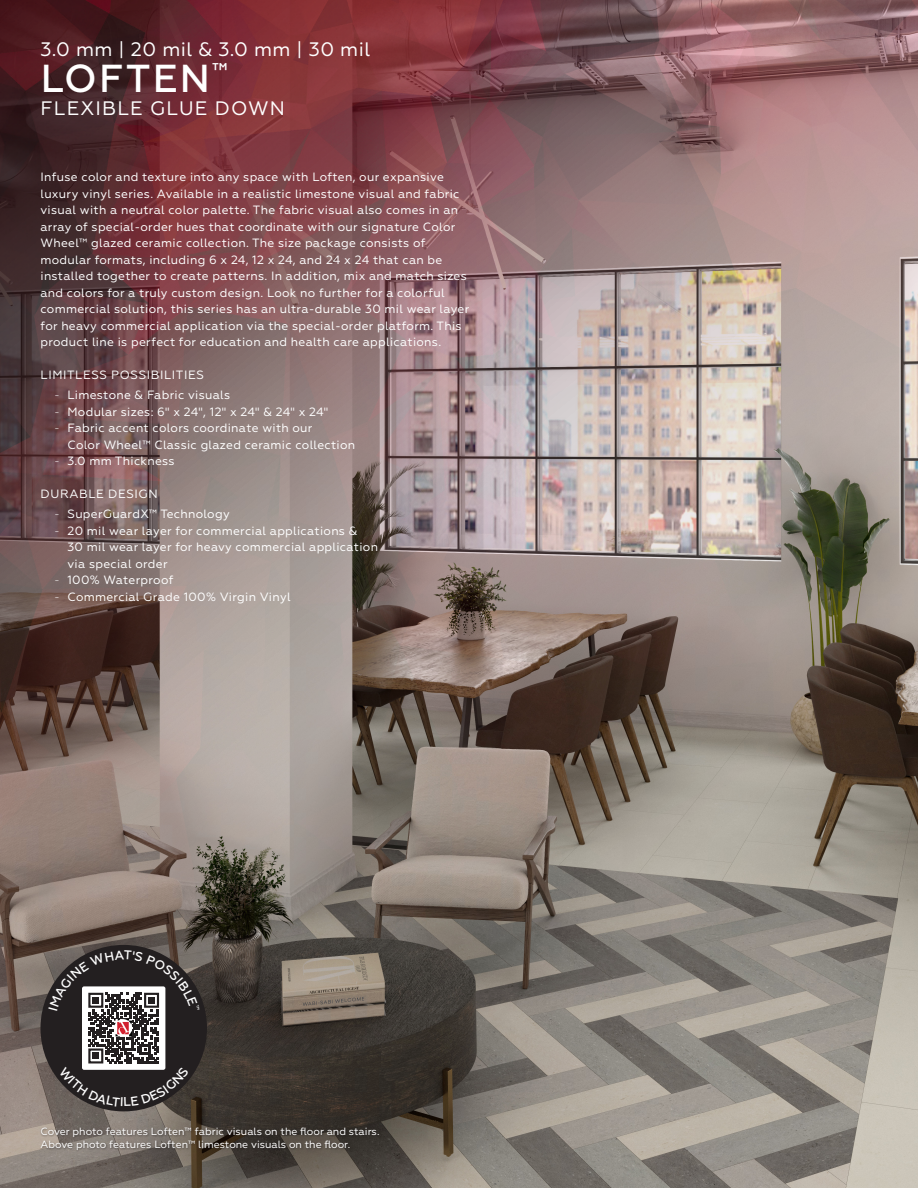
<style>
.page{position:relative;width:918px;height:1188px;background:#fff}
.page>*{position:absolute;margin:0;border:0;box-sizing:border-box;transform-origin:0 0}
.DAL_SS_Header_-_Cover{font:500 39px "Geometria";letter-spacing:.055em;color:#fff}
.DAL_SS_Header_-_Cover-2{font:19.5px "Geometria";letter-spacing:.025em;color:#fff}
.DAL_SS_Header_-_Cover-3{font:19.5px "Geometria";letter-spacing:.06em;color:#fff}
.DAL_SS_Romance_Copy_Intro{font:12px/16.5px "Geometria";letter-spacing:.025em;color:#fff}
.DAL_SS_Selling_Feature{font:12px "Geometria";letter-spacing:.05em;color:#fff}
.DAL_SB_Photo_Caption{font:10.5px "Geometria";color:#fff}
.s1{font-weight:300}
</style>
<div class="page">
<img style="left:0;top:0;width:918px;height:1188px">
<div style="left:40px;top:1127px;width:342px;height:25px;background:#231f20;opacity:.55"></div>
<div style="left:40px;top:945px;width:167px;height:166px;background:#231f20;border-radius:50%"></div>
<svg style="left:49px;top:950px;width:151px;height:156px"></svg>
<p class="DAL_SS_Header_-_Cover-2" style="left:40px;top:38px;width:331px">3.0 mm | 20 mil &amp; 3.0 mm | 30 mil</p>
<p class="DAL_SS_Header_-_Cover" style="left:41px;top:55px;width:188px">LOFTEN<sup>™</sup></p>
<p class="DAL_SS_Header_-_Cover-3" style="left:41px;top:97px;width:246px">FLEXIBLE GLUE DOWN</p>
<p class="DAL_SS_Romance_Copy_Intro" style="left:40px;top:169px;width:430px">Infuse color and texture into any space with Loften, our expansive luxury vinyl series. Available in a realistic limestone visual and fabric visual with a neutral color palette. The fabric visual also comes in an array of special-order hues that coordinate with our signature Color Wheel™ glazed ceramic collection. The size package consists of modular formats, including 6 x 24, 12 x 24, and 24 x 24 that can be installed together to create patterns. In addition, mix and match sizes and colors for a truly custom design. Look no further for a colorful commercial solution, this series has an ultra-durable 30 mil wear layer for heavy commercial application via the special-order platform. This product line is perfect for education and health care applications.</p>
<p class="DAL_SS_Selling_Feature" style="left:41px;top:368px;width:165px">LIMITLESS POSSIBILITIES</p>
<p class="DAL_SS_Romance_Copy_Intro" style="left:54px;top:387px;width:178px"><span class="s1">-</span> Limestone &amp; Fabric visuals</p>
<p class="DAL_SS_Romance_Copy_Intro" style="left:54px;top:403px;width:276px"><span class="s1">-</span> Modular sizes: 6" x 24", 12" x 24" &amp; 24" x 24"</p>
<p class="DAL_SS_Romance_Copy_Intro" style="left:68px;top:420px;width:289px;text-indent:-14px"><span class="s1">-</span> Fabric accent colors coordinate with our<br>Color Wheel™ Classic glazed ceramic collection</p>
<p class="DAL_SS_Romance_Copy_Intro" style="left:54px;top:453px;width:122px"><span class="s1">-</span> 3.0 mm Thickness</p>
<p class="DAL_SS_Selling_Feature" style="left:41px;top:487px;width:119px">DURABLE DESIGN</p>
<p class="DAL_SS_Romance_Copy_Intro" style="left:54px;top:506px;width:177px"><span class="s1">-</span> SuperGuardX™ Technology</p>
<p class="DAL_SS_Romance_Copy_Intro" style="left:68px;top:522px;width:312px;text-indent:-14px"><span class="s1">-</span> 20 mil wear layer for commercial applications &amp;<br>30 mil wear layer for heavy commercial application via special order</p>
<p class="DAL_SS_Romance_Copy_Intro" style="left:54px;top:572px;width:121px"><span class="s1">-</span> 100% Waterproof</p>
<p class="DAL_SS_Romance_Copy_Intro" style="left:54px;top:588px;width:238px"><span class="s1">-</span> Commercial Grade 100% Virgin Vinyl</p>
<p class="DAL_SB_Photo_Caption" style="left:40px;top:1125px;width:341px">Cover photo features Loften™ fabric visuals on the floor and stairs.</p>
<p class="DAL_SB_Photo_Caption" style="left:40px;top:1138px;width:311px">Above photo features Loften™ limestone visuals on the floor.</p>
</div>
